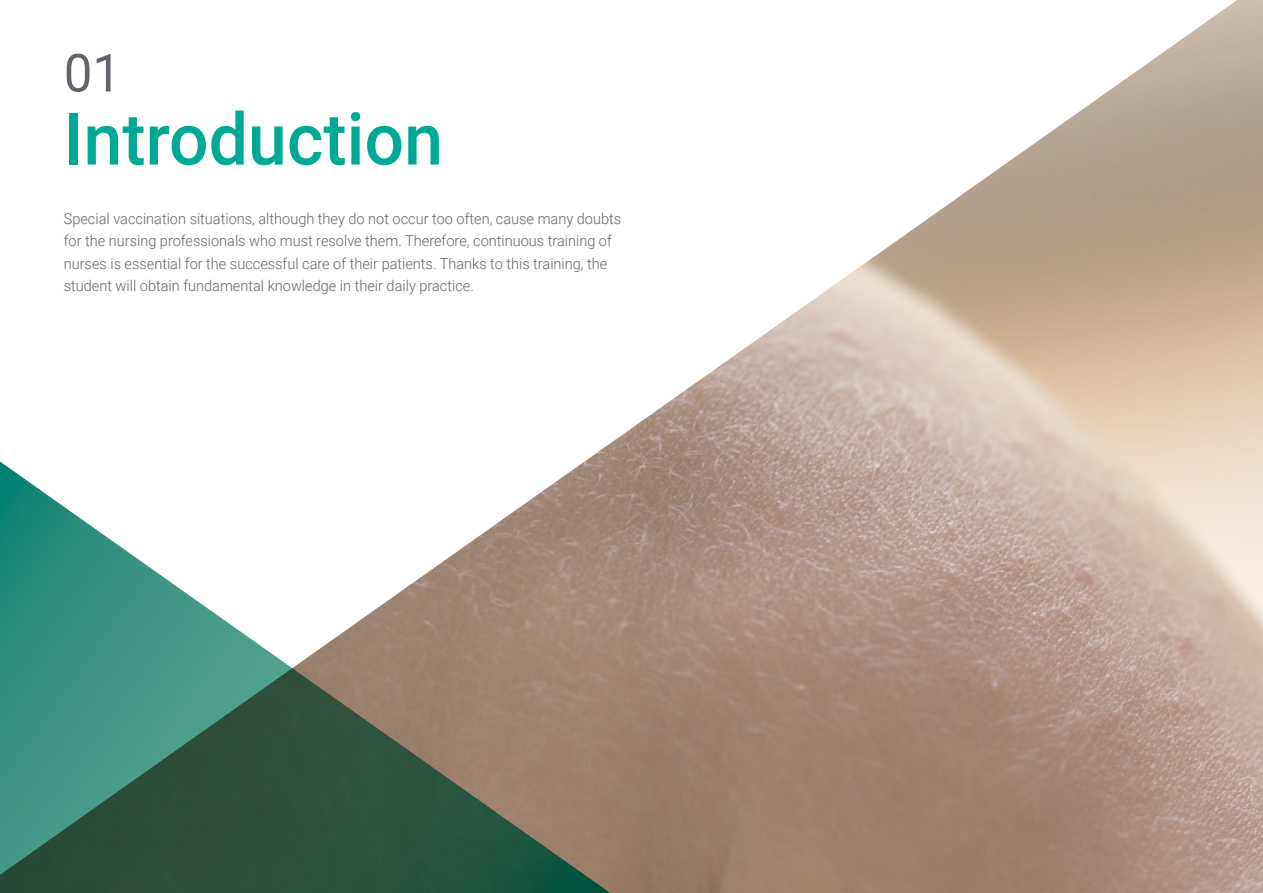
<style>
.page{position:relative;width:1263px;height:893px;background:#fff}
.page>*{position:absolute;margin:0;border:0;box-sizing:border-box;transform-origin:0 0}
.t1{font:500 72px "Roboto";color:#00a996}
.t2{font:52.5px "Roboto";color:#61646a}
.t3{font:300 15px/22.5px "Roboto";color:#61646a}
</style>
<div class="page">
<img style="left:606px;top:0;width:657px;height:893px">
<svg style="left:0;top:446px;width:640px;height:447px"></svg>
<h2 class="t2" style="left:64px;top:36px;width:59px">01</h2>
<h1 class="t1" style="left:64px;top:89px;width:381px">Introduction</h1>
<p class="t3" style="left:64px;top:207px;width:559px">Special vaccination situations, although they do not occur too often, cause many doubts for the nursing professionals who must resolve them. Therefore, continuous training of nurses is essential for the successful care of their patients. Thanks to this training, the student will obtain fundamental knowledge in their daily practice.</p>
</div>
